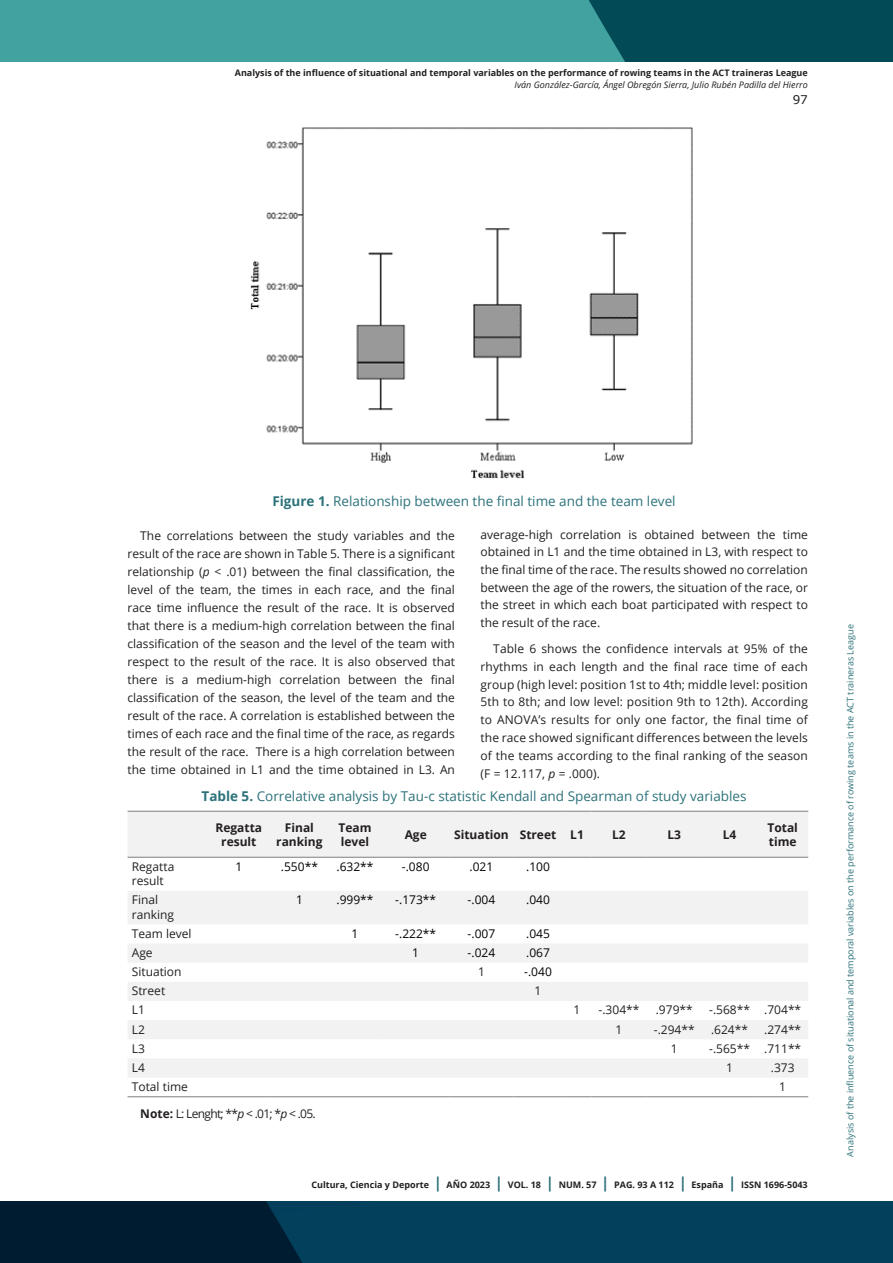
<style>
.page{position:relative;width:893px;height:1263px;background:#fff}
.page>*{position:absolute;margin:0;border:0;box-sizing:border-box;transform-origin:0 0}
.titulo_tablas_imagen{font:13.5px "Open Sans";color:#2c727a}
.Cuerpo_de_texto_P{font:12px/18px "Open Sans";color:#231f20;text-align:justify}
.t1{font:12px "Open Sans";color:#010205}
.t2{font:700 12px/14.4px "Open Sans";color:#231f20;text-align:center}
.Cuerpo_de_texto_P-2{font:12px "Open Sans";letter-spacing:-.055em;color:#231f20}
.t3{font:12px "Verdana";color:#231f20}
.t4{font:700 9px "Open Sans";color:#231f20}
.t5{font:9px "Open Sans";color:#2c727a}
.t6{font:italic 9px "Open Sans";color:#231f20}
.s1{font-weight:700}
.s2{font-style:italic}
.s3{font-size:15px;color:#2c727a}
</style>
<div class="page">
<svg style="left:0;top:1201px;width:893px;height:62px;background:#02344e"></svg>
<div style="left:0;top:0;width:893px;height:62px;background:#41a29f"></div>
<div style="left:589px;top:0;width:304px;height:62px;background:#024a56"></div>
<img style="left:250px;top:127px;width:443px;height:352px">
<svg style="left:128px;top:812px;width:680px;height:265px;fill:#f2f2f2"></svg>
<hr style="left:128px;top:811px;width:79px;height:1px;background:#7f7f7f">
<hr style="left:207px;top:811px;width:64px;height:1px;background:#7f7f7f">
<hr style="left:271px;top:811px;width:57px;height:1px;background:#7f7f7f">
<hr style="left:328px;top:811px;width:54px;height:1px;background:#7f7f7f">
<hr style="left:382px;top:811px;width:68px;height:1px;background:#7f7f7f">
<hr style="left:450px;top:811px;width:63px;height:1px;background:#7f7f7f">
<hr style="left:513px;top:811px;width:50px;height:1px;background:#7f7f7f">
<svg style="left:563px;top:811px;width:28px;height:1px"></svg>
<hr style="left:591px;top:811px;width:56px;height:1px;background:#7f7f7f">
<hr style="left:647px;top:811px;width:55px;height:1px;background:#7f7f7f">
<hr style="left:702px;top:811px;width:55px;height:1px;background:#7f7f7f">
<hr style="left:757px;top:811px;width:51px;height:1px;background:#7f7f7f">
<hr style="left:128px;top:857px;width:79px;height:1px;background:#7f7f7f">
<hr style="left:207px;top:857px;width:64px;height:1px;background:#7f7f7f">
<hr style="left:271px;top:857px;width:57px;height:1px;background:#7f7f7f">
<hr style="left:328px;top:857px;width:54px;height:1px;background:#7f7f7f">
<hr style="left:382px;top:857px;width:68px;height:1px;background:#7f7f7f">
<hr style="left:450px;top:857px;width:63px;height:1px;background:#7f7f7f">
<hr style="left:513px;top:857px;width:50px;height:1px;background:#7f7f7f">
<svg style="left:563px;top:857px;width:28px;height:1px"></svg>
<hr style="left:591px;top:857px;width:56px;height:1px;background:#7f7f7f">
<hr style="left:647px;top:857px;width:55px;height:1px;background:#7f7f7f">
<hr style="left:702px;top:857px;width:55px;height:1px;background:#7f7f7f">
<hr style="left:757px;top:857px;width:51px;height:1px;background:#7f7f7f">
<hr style="left:128px;top:1096px;width:79px;height:1px;background:#7f7f7f">
<hr style="left:207px;top:1096px;width:64px;height:1px;background:#7f7f7f">
<hr style="left:271px;top:1096px;width:57px;height:1px;background:#7f7f7f">
<hr style="left:328px;top:1096px;width:54px;height:1px;background:#7f7f7f">
<hr style="left:382px;top:1096px;width:68px;height:1px;background:#7f7f7f">
<hr style="left:450px;top:1096px;width:63px;height:1px;background:#7f7f7f">
<hr style="left:513px;top:1096px;width:50px;height:1px;background:#7f7f7f">
<svg style="left:563px;top:1096px;width:28px;height:1px"></svg>
<hr style="left:591px;top:1096px;width:56px;height:1px;background:#7f7f7f">
<hr style="left:647px;top:1096px;width:55px;height:1px;background:#7f7f7f">
<hr style="left:702px;top:1096px;width:55px;height:1px;background:#7f7f7f">
<hr style="left:757px;top:1096px;width:51px;height:1px;background:#7f7f7f">
<p class="t4" style="left:235px;top:67px;width:574px">Analysis of the influence of situational and temporal variables on the performance of rowing teams in the ACT traineras League</p>
<p class="t6" style="left:515px;top:79px;width:295px">Iván González-García, Ángel Obregón Sierra, Julio Rubén Padilla del Hierro</p>
<p class="t3" style="left:793px;top:91px;width:17px">97</p>
<p class="titulo_tablas_imagen" style="left:272px;top:492px;width:405px"><span class="s1">Figure 1.</span> Relationship between the final time and the team level</p>
<p class="Cuerpo_de_texto_P" style="left:128px;top:526px;width:329px;text-indent:13px">The correlations between the study variables and the result of the race are shown in Table 5. There is a significant relationship (<span class="s2">p</span> &lt; .01) between the final classification, the level of the team, the times in each race, and the final race time influence the result of the race. It is observed that there is a medium-high correlation between the final classification of the season and the level of the team with respect to the result of the race. It is also observed that there is a medium-high correlation between the final classification of the season, the level of the team and the result of the race. A correlation is established between the times of each race and the final time of the race, as regards the result of the race. There is a high correlation between the time obtained in L1 and the time obtained in L3. An</p>
<p class="titulo_tablas_imagen" style="left:202px;top:786px;width:547px"><span class="s1">Table 5.</span> Correlative analysis by Tau-c statistic Kendall and Spearman of study variables</p>
<p class="t2" style="left:216px;top:820px;width:48px">Regatta result</p>
<p class="t2" style="left:276px;top:820px;width:48px">Final ranking</p>
<p class="t2" style="left:338px;top:820px;width:35px;text-align:left">Team level</p>
<p class="t2" style="left:405px;top:827px;width:24px">Age</p>
<p class="t2" style="left:454px;top:827px;width:56px">Situation</p>
<p class="t2" style="left:520px;top:827px;width:38px">Street</p>
<p class="t2" style="left:570px;top:827px;width:15px">L1</p>
<p class="t2" style="left:612px;top:827px;width:15px">L2</p>
<p class="t2" style="left:667px;top:827px;width:15px">L3</p>
<p class="t2" style="left:723px;top:827px;width:15px">L4</p>
<p class="t2" style="left:767px;top:820px;width:32px;text-align:left">Total time</p>
<p class="Cuerpo_de_texto_P" style="left:132px;top:859px;width:44px;line-height:14.4px">Regatta result</p>
<p class="t1" style="left:235px;top:858px;width:8px">1</p>
<p class="t1" style="left:281px;top:858px;width:39px">.550**</p>
<p class="t1" style="left:336px;top:858px;width:39px">.632**</p>
<p class="t1" style="left:402px;top:858px;width:29px">-.080</p>
<p class="t1" style="left:470px;top:858px;width:25px">.021</p>
<p class="t1" style="left:526px;top:858px;width:25px">.100</p>
<p class="Cuerpo_de_texto_P" style="left:132px;top:892px;width:44px;line-height:14.4px">Final ranking</p>
<p class="t1" style="left:296px;top:892px;width:8px">1</p>
<p class="t1" style="left:336px;top:892px;width:39px">.999**</p>
<p class="t1" style="left:395px;top:892px;width:42px">-.173**</p>
<p class="t1" style="left:468px;top:892px;width:29px">-.004</p>
<p class="t1" style="left:526px;top:892px;width:25px">.040</p>
<p class="Cuerpo_de_texto_P" style="left:132px;top:924px;width:61px">Team level</p>
<p class="t1" style="left:352px;top:925px;width:8px">1</p>
<p class="t1" style="left:395px;top:925px;width:42px">-.222**</p>
<p class="t1" style="left:468px;top:925px;width:29px">-.007</p>
<p class="t1" style="left:526px;top:925px;width:25px">.045</p>
<p class="Cuerpo_de_texto_P" style="left:132px;top:943px;width:22px">Age</p>
<p class="t1" style="left:412px;top:944px;width:8px">1</p>
<p class="t1" style="left:468px;top:944px;width:29px">-.024</p>
<p class="t1" style="left:526px;top:944px;width:25px">.067</p>
<p class="Cuerpo_de_texto_P" style="left:132px;top:962px;width:51px">Situation</p>
<p class="Cuerpo_de_texto_P" style="left:478px;top:962px;width:8px">1</p>
<p class="t1" style="left:524px;top:963px;width:29px">-.040</p>
<p class="Cuerpo_de_texto_P" style="left:132px;top:981px;width:35px">Street</p>
<p class="Cuerpo_de_texto_P" style="left:535px;top:981px;width:8px">1</p>
<p class="Cuerpo_de_texto_P" style="left:132px;top:1001px;width:15px">L1</p>
<p class="Cuerpo_de_texto_P" style="left:574px;top:1001px;width:8px">1</p>
<p class="Cuerpo_de_texto_P" style="left:599px;top:1001px;width:42px">-.304**</p>
<p class="Cuerpo_de_texto_P" style="left:656px;top:1001px;width:39px">.979**</p>
<p class="Cuerpo_de_texto_P" style="left:709px;top:1001px;width:42px">-.568**</p>
<p class="Cuerpo_de_texto_P" style="left:764px;top:1001px;width:39px">.704**</p>
<p class="Cuerpo_de_texto_P" style="left:132px;top:1020px;width:15px">L2</p>
<p class="Cuerpo_de_texto_P" style="left:616px;top:1020px;width:8px">1</p>
<p class="Cuerpo_de_texto_P" style="left:654px;top:1020px;width:42px">-.294**</p>
<p class="Cuerpo_de_texto_P" style="left:711px;top:1020px;width:39px">.624**</p>
<p class="Cuerpo_de_texto_P" style="left:764px;top:1020px;width:39px">.274**</p>
<p class="Cuerpo_de_texto_P" style="left:132px;top:1039px;width:15px">L3</p>
<p class="Cuerpo_de_texto_P" style="left:671px;top:1039px;width:8px">1</p>
<p class="Cuerpo_de_texto_P" style="left:709px;top:1039px;width:42px">-.565**</p>
<p class="Cuerpo_de_texto_P" style="left:764px;top:1039px;width:39px">.711**</p>
<p class="Cuerpo_de_texto_P" style="left:132px;top:1058px;width:15px">L4</p>
<p class="Cuerpo_de_texto_P" style="left:726px;top:1058px;width:8px">1</p>
<p class="Cuerpo_de_texto_P" style="left:771px;top:1058px;width:25px">.373</p>
<p class="Cuerpo_de_texto_P" style="left:132px;top:1077px;width:58px">Total time</p>
<p class="Cuerpo_de_texto_P" style="left:779px;top:1077px;width:8px">1</p>
<p class="Cuerpo_de_texto_P-2" style="left:140px;top:1105px;width:177px"><span class="s1">Note:</span> L: Lenght; **<span class="s2">p</span> &lt; .01; *<span class="s2">p</span> &lt; .05.</p>
<p class="Cuerpo_de_texto_P" style="left:480px;top:525px;width:329px">average-high correlation is obtained between the time obtained in L1 and the time obtained in L3, with respect to the final time of the race. The results showed no correlation between the age of the rowers, the situation of the race, or the street in which each boat participated with respect to the result of the race.</p>
<p class="Cuerpo_de_texto_P" style="left:480px;top:640px;width:329px;text-indent:13px">Table 6 shows the confidence intervals at 95% of the rhythms in each length and the final race time of each group (high level: position 1st to 4th; middle level: position 5th to 8th; and low level: position 9th to 12th). According to ANOVA’s results for only one factor, the final time of the race showed significant differences between the levels of the teams according to the final ranking of the season (F = 12.117, <span class="s2">p</span> = .000).</p>
<p class="t4" style="left:311px;top:1179px;width:498px">Cultura, Ciencia y Deporte <span class="s3">|</span> AÑO 2023 <span class="s3">|</span> VOL. 18 <span class="s3">|</span> NUM. 57 <span class="s3">|</span> PAG. 93 A 112 <span class="s3">|</span> España <span class="s3">|</span> ISSN 1696-5043</p>
<p class="t5" style="left:844px;top:1156px;width:534px;rotate:-90deg">Analysis of the influence of situational and temporal variables on the performance of rowing teams in the ACT traineras League</p>
</div>
